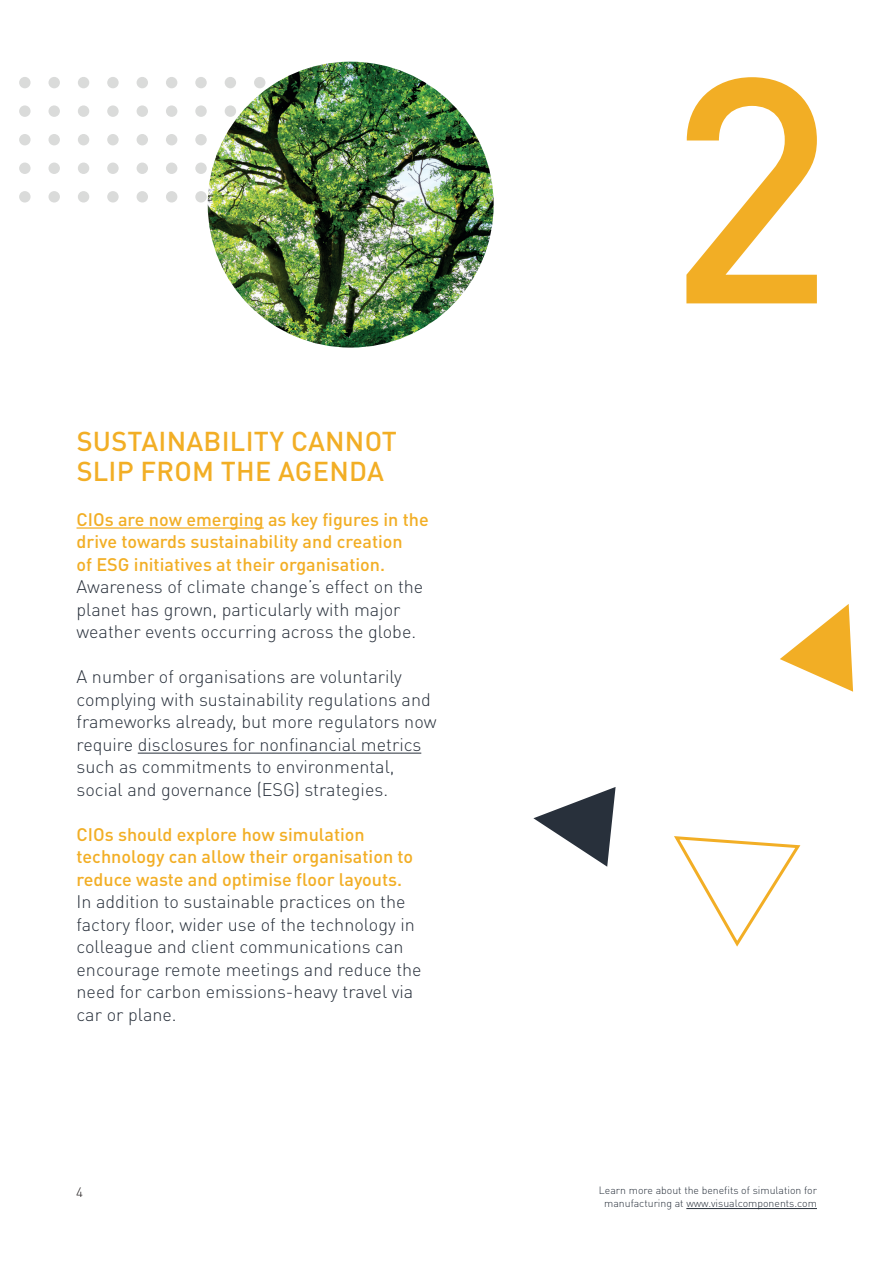
<style>
.page{position:relative;width:893px;height:1263px;background:#fff}
.page>*{position:absolute;margin:0;border:0;box-sizing:border-box;transform-origin:0 0}
.t1{font:500 315px "DINOT";color:#f2ae25}
.t2{font:500 27px/30px "DINOT";letter-spacing:.01em;color:#f2ae25}
.t3{font:300 18px/22.5px "DINOT";color:#28303b}
.t4{font:500 18px/22.5px "DINOT";color:#f2ae25}
.t5{font:300 13.5px "DINOT";color:#231f20}
.t6{font:300 10.5px/12.6px "DINOT";color:#28303b;text-align:center}
</style>
<div class="page">
<hr style="left:686px;top:1208px;width:131px;height:1px;background:#28303b">
<hr style="left:77px;top:527px;width:187px;height:2px;background:#f2ae25">
<hr style="left:138px;top:753px;width:283px;height:1px;background:#28303b">
<svg style="left:674px;top:836px;width:127px;height:111px"></svg>
<svg style="left:533px;top:787px;width:83px;height:80px"></svg>
<svg style="left:780px;top:604px;width:73px;height:88px"></svg>
<div style="left:137px;top:191px;width:11px;height:11px;background:#dadbda;border-radius:50%"></div>
<div style="left:137px;top:77px;width:11px;height:11px;background:#dadbda;border-radius:50%"></div>
<div style="left:137px;top:134px;width:11px;height:11px;background:#dadbda;border-radius:50%"></div>
<div style="left:107px;top:191px;width:12px;height:11px;background:#dadbda;border-radius:50%"></div>
<div style="left:107px;top:77px;width:12px;height:11px;background:#dadbda;border-radius:50%"></div>
<div style="left:107px;top:134px;width:12px;height:11px;background:#dadbda;border-radius:50%"></div>
<div style="left:78px;top:191px;width:11px;height:11px;background:#dadbda;border-radius:50%"></div>
<div style="left:254px;top:77px;width:11px;height:11px;background:#dadbda;border-radius:50%"></div>
<div style="left:78px;top:77px;width:11px;height:11px;background:#dadbda;border-radius:50%"></div>
<div style="left:78px;top:134px;width:11px;height:11px;background:#dadbda;border-radius:50%"></div>
<div style="left:48px;top:191px;width:12px;height:11px;background:#dadbda;border-radius:50%"></div>
<div style="left:225px;top:77px;width:11px;height:11px;background:#dadbda;border-radius:50%"></div>
<div style="left:48px;top:77px;width:12px;height:11px;background:#dadbda;border-radius:50%"></div>
<div style="left:48px;top:134px;width:12px;height:11px;background:#dadbda;border-radius:50%"></div>
<div style="left:195px;top:191px;width:12px;height:11px;background:#dadbda;border-radius:50%"></div>
<div style="left:19px;top:191px;width:12px;height:11px;background:#dadbda;border-radius:50%"></div>
<div style="left:195px;top:77px;width:12px;height:11px;background:#dadbda;border-radius:50%"></div>
<div style="left:19px;top:77px;width:12px;height:11px;background:#dadbda;border-radius:50%"></div>
<div style="left:195px;top:134px;width:12px;height:11px;background:#dadbda;border-radius:50%"></div>
<div style="left:19px;top:134px;width:12px;height:11px;background:#dadbda;border-radius:50%"></div>
<div style="left:166px;top:191px;width:11px;height:11px;background:#dadbda;border-radius:50%"></div>
<div style="left:166px;top:77px;width:11px;height:11px;background:#dadbda;border-radius:50%"></div>
<div style="left:166px;top:134px;width:11px;height:11px;background:#dadbda;border-radius:50%"></div>
<div style="left:137px;top:163px;width:11px;height:11px;background:#dadbda;border-radius:50%"></div>
<div style="left:137px;top:105px;width:11px;height:12px;background:#dadbda;border-radius:50%"></div>
<div style="left:107px;top:163px;width:12px;height:11px;background:#dadbda;border-radius:50%"></div>
<div style="left:107px;top:105px;width:12px;height:12px;background:#dadbda;border-radius:50%"></div>
<div style="left:78px;top:163px;width:11px;height:11px;background:#dadbda;border-radius:50%"></div>
<div style="left:78px;top:105px;width:11px;height:12px;background:#dadbda;border-radius:50%"></div>
<div style="left:48px;top:163px;width:12px;height:11px;background:#dadbda;border-radius:50%"></div>
<div style="left:225px;top:105px;width:11px;height:12px;background:#dadbda;border-radius:50%"></div>
<div style="left:48px;top:105px;width:12px;height:12px;background:#dadbda;border-radius:50%"></div>
<div style="left:195px;top:163px;width:12px;height:11px;background:#dadbda;border-radius:50%"></div>
<div style="left:19px;top:163px;width:12px;height:11px;background:#dadbda;border-radius:50%"></div>
<div style="left:195px;top:105px;width:12px;height:12px;background:#dadbda;border-radius:50%"></div>
<div style="left:19px;top:105px;width:12px;height:12px;background:#dadbda;border-radius:50%"></div>
<div style="left:166px;top:163px;width:11px;height:11px;background:#dadbda;border-radius:50%"></div>
<div style="left:166px;top:105px;width:11px;height:12px;background:#dadbda;border-radius:50%"></div>
<img style="left:208px;top:62px;width:286px;height:286px;border-radius:143px">
<h2 class="t2" style="left:77px;top:425px;width:322px">SUSTAINABILITY CANNOT<br>SLIP FROM THE AGENDA</h2>
<p class="t4" style="left:77px;top:507px;width:354px">CIOs are now emerging as key figures in the drive towards sustainability and creation<br>of ESG initiatives at their organisation.</p>
<p class="t3" style="left:77px;top:575px;width:348px">Awareness of climate change’s effect on the planet has grown, particularly with major weather events occurring across the globe.</p>
<p class="t3" style="left:77px;top:665px;width:361px">A number of organisations are voluntarily complying with sustainability regulations and frameworks already, but more regulators now require disclosures for nonfinancial metrics such as commitments to environmental, social and governance (ESG) strategies.</p>
<p class="t4" style="left:77px;top:822px;width:338px">CIOs should explore how simulation technology can allow their organisation to reduce waste and optimise floor layouts.</p>
<p class="t3" style="left:77px;top:890px;width:347px">In addition to sustainable practices on the factory floor, wider use of the technology in colleague and client communications can encourage remote meetings and reduce the need for carbon emissions-heavy travel via car or plane.</p>
<p class="t5" style="left:76px;top:1183px;width:8px">4</p>
<h1 class="t1" style="left:667px;top:-12px;width:169px">2</h1>
<p class="t6" style="left:599px;top:1184px;width:220px">Learn more about the benefits of simulation for manufacturing at www.visualcomponents.com</p>
</div>
